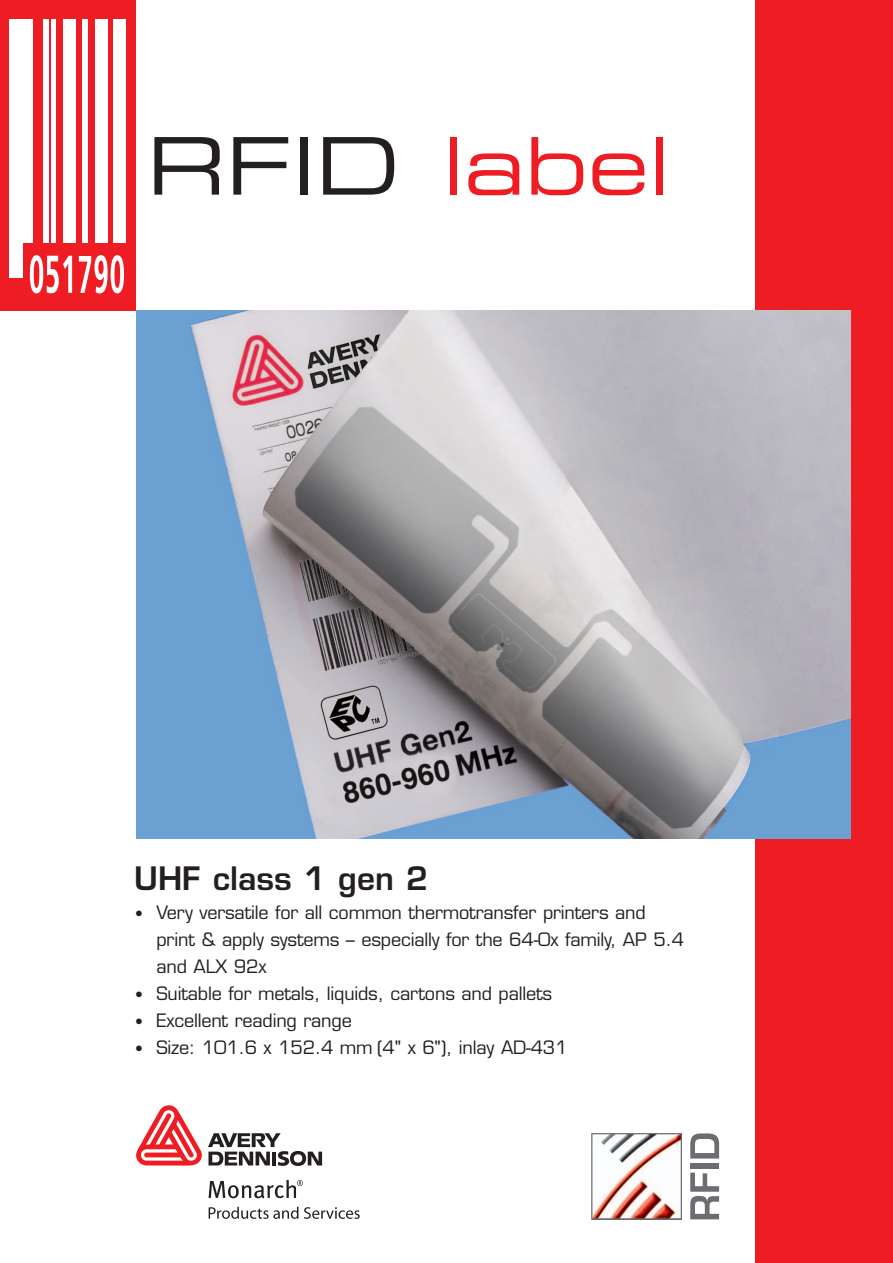
<style>
.page{position:relative;width:893px;height:1263px;background:#fff}
.page>*{position:absolute;margin:0;border:0;box-sizing:border-box;transform-origin:0 0}
.t1{font:79.5px "Eurostile Extended Two";color:#ee1d23}
.t2{font:600 31.5px "Eurostile";color:#231f20}
.t3{font:18px/27px "Eurostile";letter-spacing:-.01em;color:#231f20}
.s1{color:#231f20}
.s2{font-size:15px}
</style>
<div class="page">
<div style="left:756px;top:0;width:137px;height:1263px;background:#ee1d23"></div>
<svg style="left:208px;top:1133px;width:114px;height:33px"></svg>
<svg style="left:136px;top:1105px;width:66px;height:61px"></svg>
<svg style="left:209px;top:1180px;width:94px;height:18px"></svg>
<svg style="left:209px;top:1207px;width:151px;height:12px"></svg>
<svg style="left:690px;top:1173px;width:29px;height:46px"></svg>
<div style="left:690px;top:1163px;width:29px;height:6px;background:#6c6d70"></div>
<svg style="left:690px;top:1133px;width:29px;height:25px"></svg>
<img style="left:592px;top:1133px;width:89px;height:86px">
<div style="left:0;top:0;width:136px;height:310px;background:#ee1d23"></div>
<div style="left:10px;top:19px;width:23px;height:259px;background:#fff"></div>
<div style="left:44px;top:19px;width:5px;height:259px;background:#fff"></div>
<hr style="left:52px;top:19px;width:4px;height:259px;background:#fff">
<div style="left:63px;top:19px;width:13px;height:259px;background:#fff"></div>
<div style="left:83px;top:19px;width:5px;height:259px;background:#fff"></div>
<div style="left:95px;top:19px;width:13px;height:259px;background:#fff"></div>
<div style="left:113px;top:19px;width:13px;height:259px;background:#fff"></div>
<div style="left:23px;top:243px;width:108px;height:61px;background:#ee1d23"></div>
<svg style="left:30px;top:255px;width:42px;height:39px"></svg>
<svg style="left:79px;top:255px;width:45px;height:39px"></svg>
<img style="left:136px;top:310px;width:714px;height:529px">
<h1 class="t1" style="left:147px;top:138px;width:524px"><span class="s1">RFID</span> label</h1>
<h2 class="t2" style="left:134px;top:864px;width:295px">UHF class 1 gen 2</h2>
<p class="t3" style="left:156px;top:900px;width:529px;text-indent:-21px"><span class="s2">•</span> Very versatile for all common thermotransfer printers and print &amp; apply systems – especially for the 64-0x family, AP 5.4 and ALX 92x</p>
<p class="t3" style="left:135px;top:981px;width:418px"><span class="s2">•</span> Suitable for metals, liquids, cartons and pallets</p>
<p class="t3" style="left:135px;top:1008px;width:218px"><span class="s2">•</span> Excellent reading range</p>
<p class="t3" style="left:135px;top:1035px;width:434px"><span class="s2">•</span> Size: 101.6 x 152.4 mm (4" x 6"), inlay AD-431</p>
</div>
